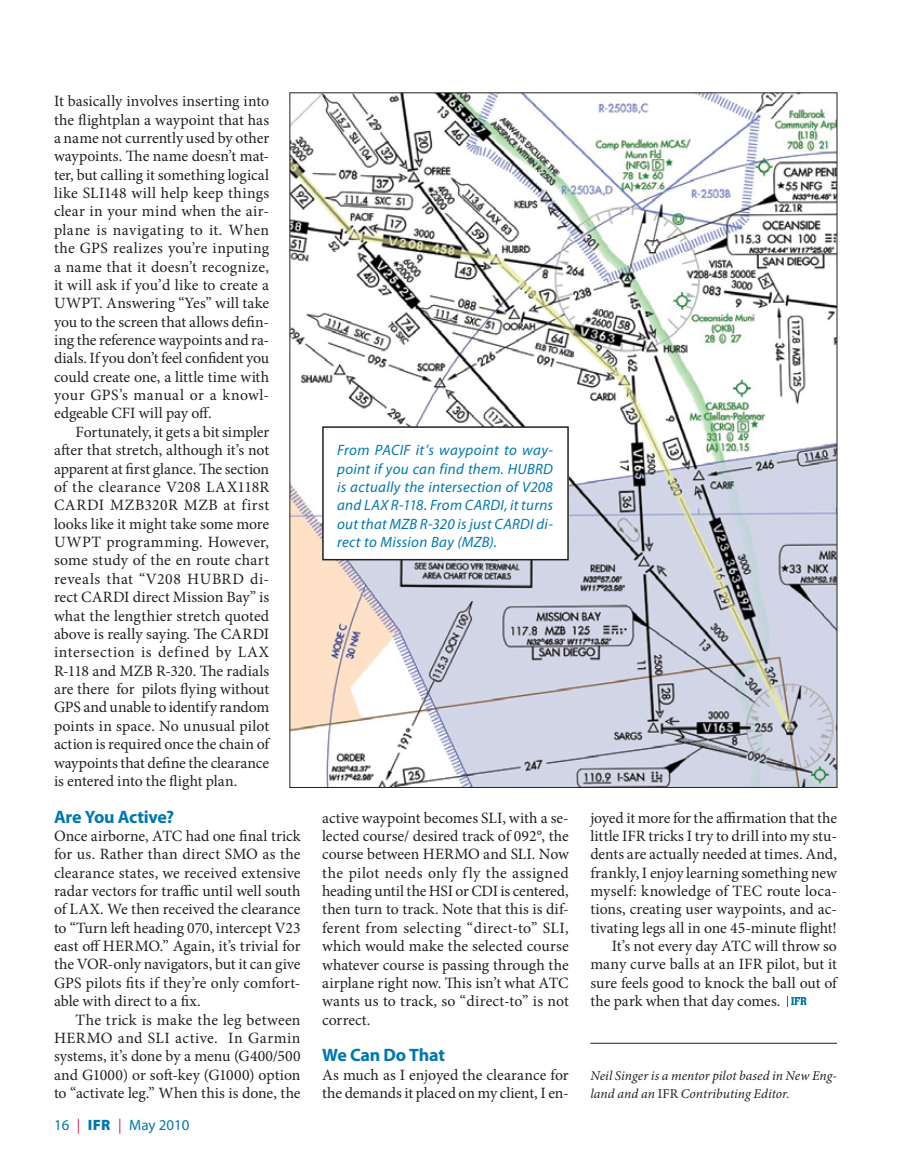
<style>
.page{position:relative;width:918px;height:1175px;background:#fff}
.page>*{position:absolute;margin:0;border:0;box-sizing:border-box;transform-origin:0 0}
.t1{font:700 18px "Myriad Pro";letter-spacing:-.015em;color:#0078ae}
.t2{font:15.75px/18.3px "Minion Pro";color:#231f20;text-align:justify}
.t3{font:italic 15px/18.3px "Myriad Pro";letter-spacing:.015em;color:#0078ae;text-align:justify}
.t4{font:15px "Myriad Pro";color:#0078ae}
.t5{font:italic 13.5px/18.3px "Minion Pro";color:#231f20}
.s1{color:#e81a4b}
.s2{font-weight:900}
.s3{font-style:normal}
</style>
<div class="page">
<hr style="left:590px;top:1042px;width:247px;height:1px;background:#231f20">
<svg style="left:787px;top:996px;width:19px;height:10px"></svg>
<svg style="left:289px;top:92px;width:549px;height:696px"></svg>
<div style="left:323px;top:427px;width:245px;height:132px;background:#fff"></div>
<div style="left:322px;top:426px;width:247px;height:134px;border:2px solid #231f20"></div>
<p class="t2" style="left:54px;top:92px;width:217px">It basically involves inserting into the flightplan a waypoint that has a name not currently used by other waypoints. The name doesn’t mat&shy;ter, but calling it something logical like SLI148 will help keep things clear in your mind when the air&shy;plane is navigating to it. When the GPS realizes you’re inputing a name that it doesn’t recognize, it will ask if you’d like to create a UWPT. Answering “Yes” will take you to the screen that allows defin&shy;ing the reference waypoints and ra&shy;dials. If you don’t feel confident you could create one, a little time with your GPS’s manual or a knowl&shy;edgeable CFI will pay off.</p>
<p class="t2" style="left:54px;top:423px;width:217px;text-indent:22px">Fortunately, it gets a bit simpler after that stretch, although it’s not apparent at first glance. The section of the clearance V208 LAX118R CARDI MZB320R MZB at first looks like it might take some more UWPT programming. However, some study of the en route chart reveals that “V208 HUBRD di&shy;rect CARDI direct Mission Bay” is what the lengthier stretch quoted above is really saying. The CARDI intersection is defined by LAX R-118 and MZB R-320. The radials are there for pilots flying without GPS and unable to identify random points in space. No unusual pilot action is required once the chain of waypoints that define the clearance is entered into the flight plan.</p>
<p class="t1" style="left:54px;top:804px;width:122px">Are You Active?</p>
<p class="t2" style="left:54px;top:826px;width:248px">Once airborne, ATC had one final trick for us. Rather than direct SMO as the clearance states, we received extensive radar vectors for traffic until well south of LAX. We then received the clearance to “Turn left heading 070, intercept V23 east off HERMO.” Again, it’s trivial for the VOR-only navigators, but it can give GPS pilots fits if they’re only comfort&shy;able with direct to a fix.</p>
<p class="t2" style="left:54px;top:1010px;width:248px;text-indent:22px">The trick is make the leg between HERMO and SLI active. In Garmin systems, it’s done by a menu (G400/500 and G1000) or soft-key (G1000) option to “activate leg.” When this is done, the</p>
<p class="t4" style="left:54px;top:1115px;width:137px">16 <span class="s1">|</span> <span class="s2">IFR</span> <span class="s1">|</span> May 2010</p>
<p class="t3" style="left:337px;top:441px;width:217px">From PACIF it’s waypoint to way&shy;point if you can find them. HUBRD is actually the intersection of V208 and LAX R-118. From CARDI, it turns out that MZB R-320 is just CARDI di&shy;rect to Mission Bay (MZB).</p>
<p class="t2" style="left:322px;top:808px;width:248px">active waypoint becomes SLI, with a se&shy;lected course/ desired track of 092°, the course between HERMO and SLI. Now the pilot needs only fly the assigned heading until the HSI or CDI is centered, then turn to track. Note that this is dif&shy;ferent from selecting “direct-to” SLI, which would make the selected course whatever course is passing through the airplane right now. This isn’t what ATC wants us to track, so “direct-to” is not correct.</p>
<p class="t1" style="left:322px;top:1043px;width:124px">We Can Do That</p>
<p class="t2" style="left:322px;top:1065px;width:248px">As much as I enjoyed the clearance for the demands it placed on my client, I en-</p>
<p class="t2" style="left:590px;top:808px;width:248px">joyed it more for the affirmation that the</p>
<p class="t2" style="left:590px;top:826px;width:248px">little IFR tricks I try to drill into my stu-</p>
<p class="t2" style="left:590px;top:845px;width:248px">dents are actually needed at times. And,</p>
<p class="t2" style="left:590px;top:863px;width:248px">frankly, I enjoy learning something new</p>
<p class="t2" style="left:590px;top:882px;width:248px">myself: knowledge of TEC route loca-</p>
<p class="t2" style="left:590px;top:900px;width:248px">tions, creating user waypoints, and ac-</p>
<p class="t2" style="left:590px;top:918px;width:248px">tivating legs all in one 45-minute flight!</p>
<p class="t2" style="left:612px;top:937px;width:226px">It’s not every day ATC will throw so</p>
<p class="t2" style="left:590px;top:955px;width:248px">many curve balls at an IFR pilot, but it</p>
<p class="t2" style="left:590px;top:973px;width:248px">sure feels good to knock the ball out of</p>
<p class="t2" style="left:590px;top:992px;width:192px">the park when that day comes.</p>
<p class="t5" style="left:590px;top:1066px;width:248px">Neil Singer is a mentor pilot based in New Eng&shy;land and an <span class="s3">IFR</span> Contributing Editor.</p>
</div>
